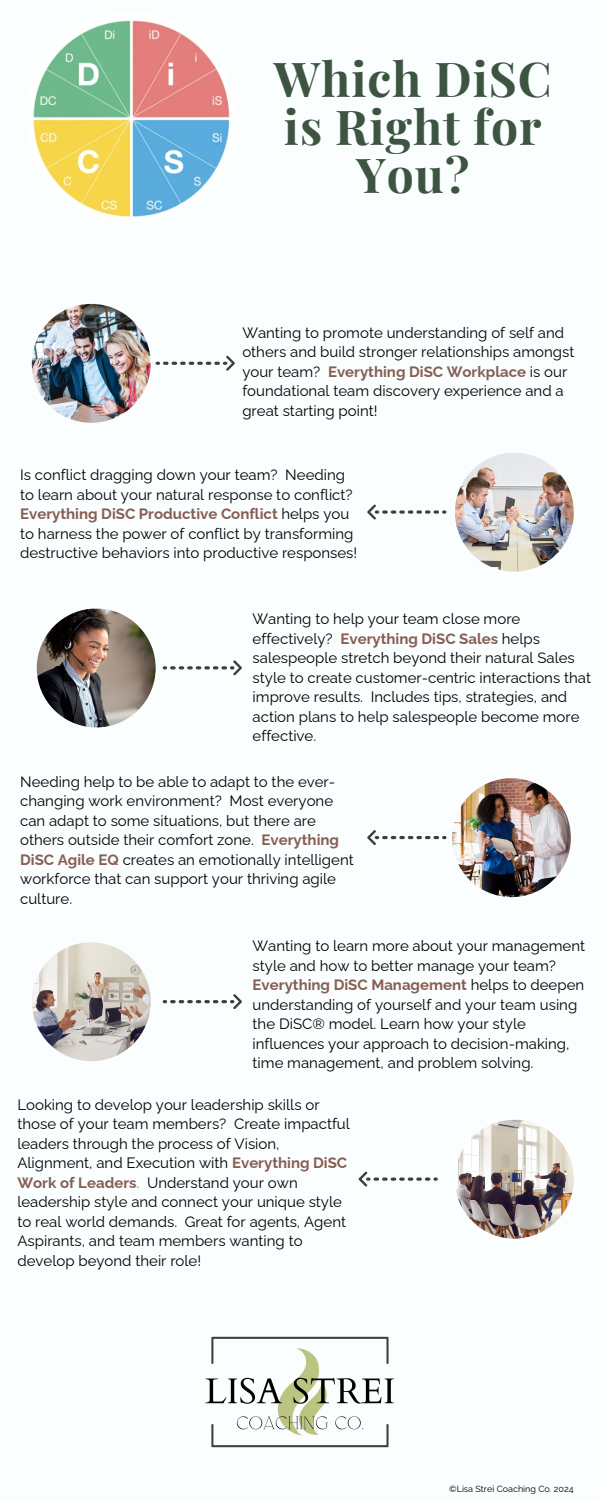
<style>
.page{position:relative;width:600px;height:1500px;background:#fafeff}
.page>*{position:absolute;margin:0;border:0;box-sizing:border-box;transform-origin:0 0}
.t1{font:700 48px/48px "Playfair Display";letter-spacing:.02em;color:#3d5540;text-align:center}
.t2{font:15px/19.5px "Raleway";color:#000}
.t3{font:9px "Raleway";color:#000}
.s1{font-weight:700;color:#875e52}
.s2{color:#875e52}
</style>
<div class="page">
<img style="left:25px;top:11px;width:210px;height:210px;border-radius:50%">
<img style="left:205px;top:1336px;width:189px;height:112px">
<img style="left:32px;top:304px;width:119px;height:119px;border-radius:50%">
<svg style="left:156px;top:355px;width:79px;height:16px"></svg>
<img style="left:455px;top:453px;width:119px;height:119px;border-radius:50%">
<svg style="left:367px;top:504px;width:79px;height:16px"></svg>
<img style="left:37px;top:609px;width:119px;height:118px;border-radius:50%">
<svg style="left:163px;top:660px;width:79px;height:16px"></svg>
<img style="left:452px;top:778px;width:119px;height:119px;border-radius:50%">
<svg style="left:367px;top:830px;width:79px;height:15px"></svg>
<img style="left:32px;top:942px;width:119px;height:119px;border-radius:50%">
<svg style="left:163px;top:994px;width:79px;height:16px"></svg>
<img style="left:455px;top:1120px;width:119px;height:119px;border-radius:50%">
<svg style="left:358px;top:1171px;width:80px;height:16px"></svg>
<p class="t1" style="left:274px;top:53px;width:279px">Which DiSC is Right for<br>You?</p>
<p class="t2" style="left:242px;top:323px;width:333px">Wanting to promote understanding of self and others and build stronger relationships amongst your team? <span class="s1">Everything DiSC Workplace</span> is our foundational team discovery experience and a great starting point!</p>
<h2 class="t2" style="left:20px;top:465px;width:339px">Is conflict dragging down your team? Needing to learn about your natural response to conflict?<br><span class="s1">Everything DiSC Productive Conflict</span> helps you to harness the power of conflict by transforming destructive behaviors into productive responses!</h2>
<p class="t2" style="left:253px;top:609px;width:340px">Wanting to help your team close more effectively? <span class="s1">Everything DiSC Sales</span> helps salespeople stretch beyond their natural Sales style to create customer-centric interactions that improve results. Includes tips, strategies, and action plans to help salespeople become more</p>
<h2 class="t2" style="left:253px;top:726px;width:65px">effective.</h2>
<p class="t2" style="left:20px;top:772px;width:335px">Needing help to be able to adapt to the ever&shy;changing work environment? Most everyone can adapt to some situations, but there are others outside their comfort zone. <span class="s1">Everything DiSC Agile EQ</span> creates an emotionally intelligent workforce that can support your thriving agile culture.</p>
<p class="t2" style="left:253px;top:936px;width:334px">Wanting to learn more about your management style and how to better manage your team?<br><span class="s1">Everything DiSC Management</span> helps to deepen understanding of yourself and your team using the DiSC® model. Learn how your style influences your approach to decision-making,</p>
<p class="t2" style="left:253px;top:1053px;width:282px">time management, and problem solving.</p>
<h2 class="t2" style="left:17px;top:1095px;width:334px">Looking to develop your leadership skills or those of your team members? Create impactful leaders through the process of Vision, Alignment, and Execution with <span class="s1">Everything DiSC Work of Leaders</span><span class="s2">.</span> Understand your own leadership style and connect your unique style to real world demands. Great for agents, Agent Aspirants, and team members wanting to develop beyond their role!</h2>
<h2 class="t3" style="left:449px;top:1483px;width:126px">©Lisa Strei Coaching Co. 2024</h2>
</div>
